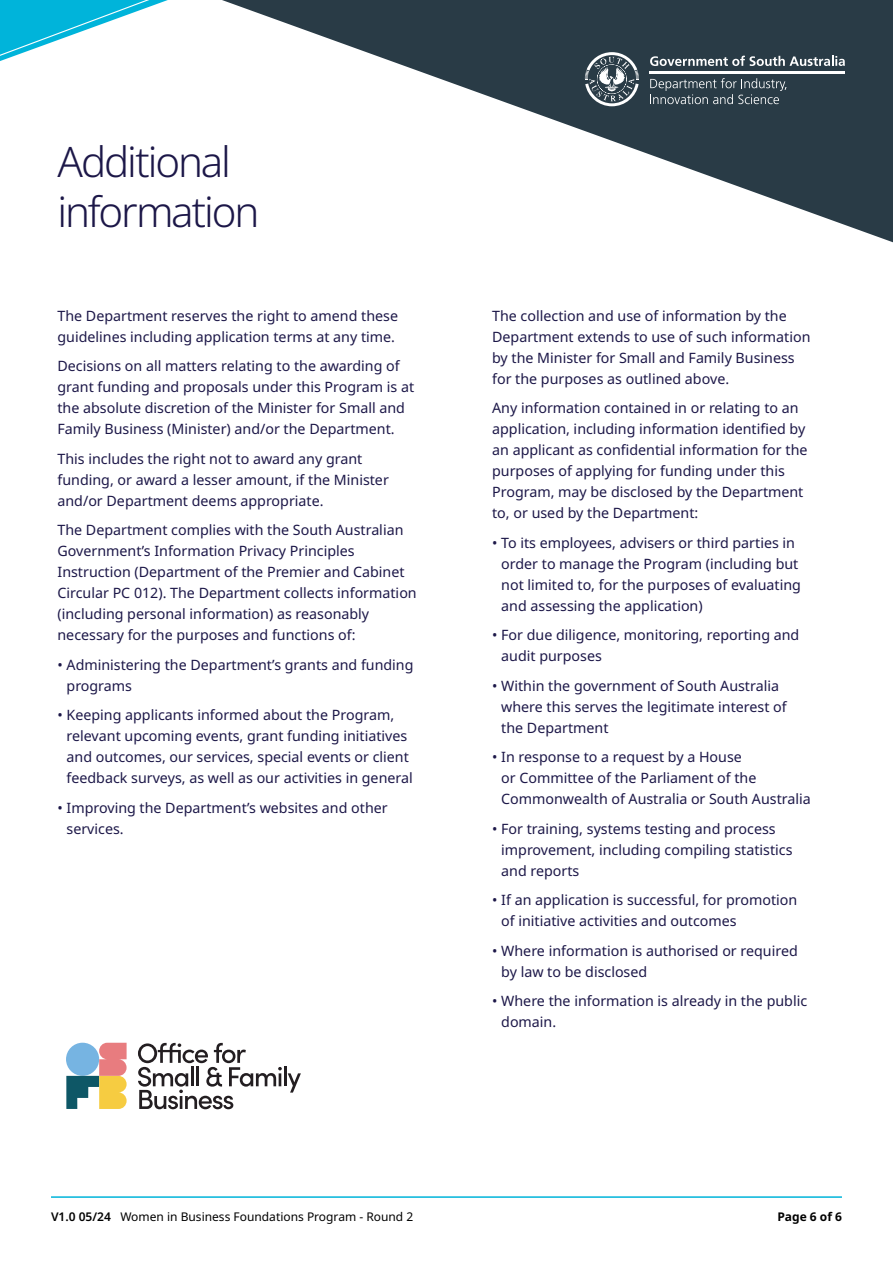
<style>
.page{position:relative;width:893px;height:1263px;background:#fff}
.page>*{position:absolute;margin:0;border:0;box-sizing:border-box;transform-origin:0 0}
.HL_36pt{font:300 42px/50.4px "Noto Sans";letter-spacing:-.05em;color:#1c1748}
.body_copy{font:14.25px/21px "Noto Sans";color:#1c1748}
.t1{font:12px "Noto Sans";color:#000}
.t2{font:700 12px "Noto Sans";color:#000}
.s1{font-weight:600}
</style>
<div class="page">
<svg style="left:485px;top:0;width:408px;height:243px;fill:#293b46"></svg>
<svg style="left:0;top:0;width:485px;height:95px"></svg>
<hr style="left:650px;top:72px;width:195px;height:2px;background:#fff">
<svg style="left:650px;top:56px;width:195px;height:10px"></svg>
<svg style="left:585px;top:52px;width:54px;height:54px"></svg>
<svg style="left:650px;top:78px;width:136px;height:26px;background:#4a5962"></svg>
<hr style="left:51px;top:1196px;width:791px;height:2px;background:#00b4da">
<svg style="left:66px;top:1043px;width:61px;height:66px"></svg>
<hr style="left:284px;top:1066px;width:3px;height:20px;background:#231e21">
<svg style="left:288px;top:1073px;width:13px;height:19px"></svg>
<svg style="left:138px;top:1043px;width:144px;height:66px"></svg>
<p class="HL_36pt" style="left:58px;top:137px;width:204px">Additional information</p>
<p class="body_copy" style="left:58px;top:305px;width:342px">The Department reserves the right to amend these guidelines including application terms at any time.</p>
<p class="body_copy" style="left:58px;top:356px;width:358px">Decisions on all matters relating to the awarding of grant funding and proposals under this Program is at the absolute discretion of the Minister for Small and Family Business (Minister) and/or the Department.</p>
<p class="body_copy" style="left:58px;top:448px;width:333px">This includes the right not to award any grant funding, or award a lesser amount, if the Minister and/or Department deems appropriate.</p>
<p class="body_copy" style="left:58px;top:520px;width:361px">The Department complies with the South Australian Government’s Information Privacy Principles Instruction (Department of the Premier and Cabinet Circular PC 012). The Department collects information (including personal information) as reasonably necessary for the purposes and functions of:</p>
<p class="body_copy" style="left:67px;top:654px;width:348px;text-indent:-9px">• Administering the Department’s grants and funding programs</p>
<p class="body_copy" style="left:67px;top:705px;width:348px;text-indent:-9px">• Keeping applicants informed about the Program, relevant upcoming events, grant funding initiatives and outcomes, our services, special events or client feedback surveys, as well as our activities in general</p>
<p class="body_copy" style="left:67px;top:797px;width:323px;text-indent:-9px">• Improving the Department’s websites and other services.</p>
<p class="body_copy" style="left:492px;top:305px;width:320px">The collection and use of information by the Department extends to use of such information by the Minister for Small and Family Business for the purposes as outlined above.</p>
<p class="body_copy" style="left:492px;top:398px;width:317px">Any information contained in or relating to an application, including information identified by an applicant as confidential information for the purposes of applying for funding under this Program, may be disclosed by the Department to, or used by the Department:</p>
<p class="body_copy" style="left:501px;top:532px;width:301px;text-indent:-9px">• To its employees, advisers or third parties in order to manage the Program (including but not limited to, for the purposes of evaluating and assessing the application)</p>
<p class="body_copy" style="left:501px;top:625px;width:300px;text-indent:-9px">• For due diligence, monitoring, reporting and audit purposes</p>
<p class="body_copy" style="left:501px;top:675px;width:287px;text-indent:-9px">• Within the government of South Australia where this serves the legitimate interest of the Department</p>
<p class="body_copy" style="left:501px;top:747px;width:311px;text-indent:-9px">• In response to a request by a House<br>or Committee of the Parliament of the<br>Commonwealth of Australia or South Australia</p>
<p class="body_copy" style="left:501px;top:818px;width:293px;text-indent:-9px">• For training, systems testing and process improvement, including compiling statistics and reports</p>
<p class="body_copy" style="left:501px;top:890px;width:298px;text-indent:-9px">• If an application is successful, for promotion of initiative activities and outcomes</p>
<p class="body_copy" style="left:501px;top:940px;width:298px;text-indent:-9px">• Where information is authorised or required by law to be disclosed</p>
<p class="body_copy" style="left:501px;top:991px;width:307px;text-indent:-9px">• Where the information is already in the public domain.</p>
<p class="t1" style="left:51px;top:1208px;width:364px"><span class="s1">V1.0 05/24</span> Women in Business Foundations Program - Round 2</p>
<p class="t2" style="left:777px;top:1208px;width:66px">Page 6 of 6</p>
</div>
